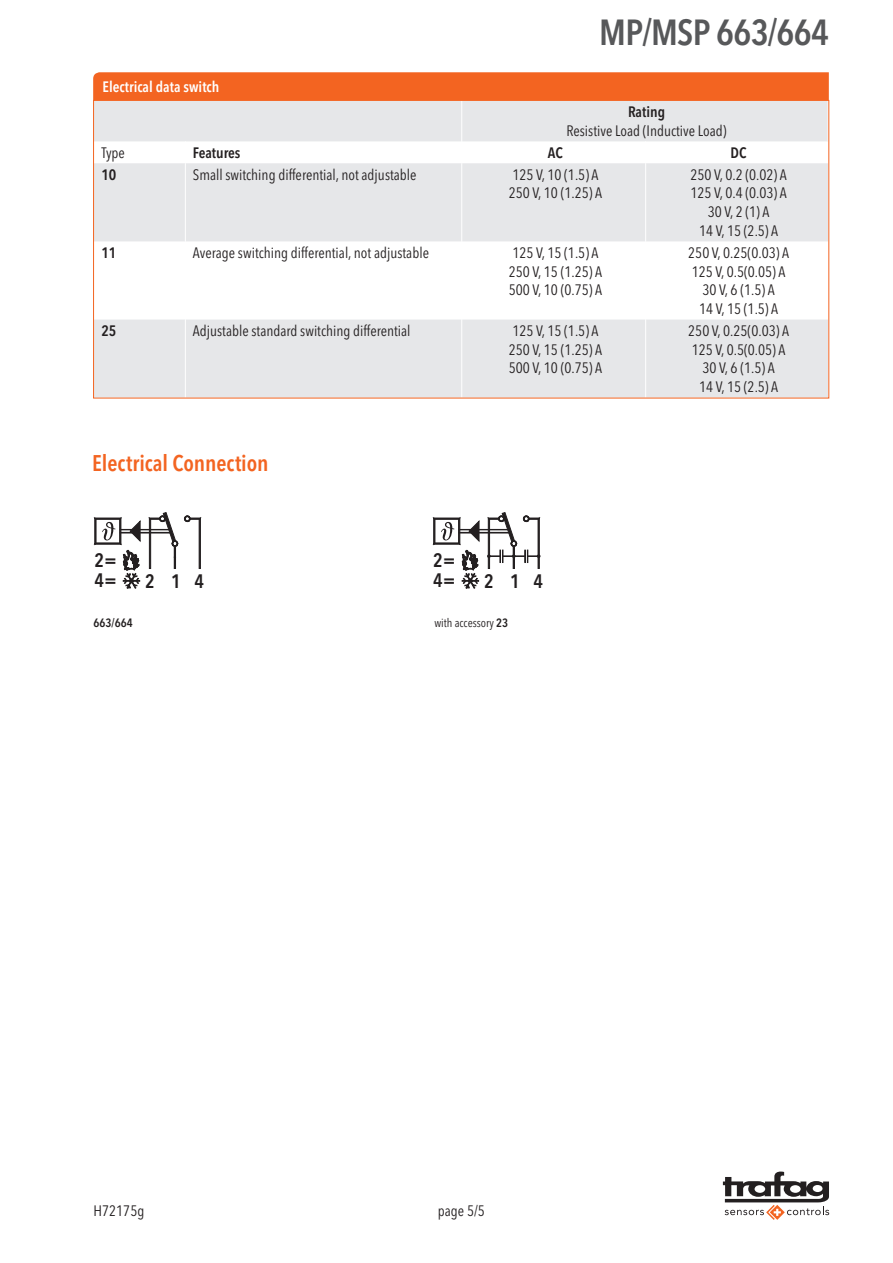
<style>
.page{position:relative;width:893px;height:1263px;background:#fff}
.page>*{position:absolute;margin:0;border:0;box-sizing:border-box;transform-origin:0 0}
.t1{font:600 condensed 36px "Avenir Next LT Pro";letter-spacing:-.02em;color:#57585a}
.t2{font:600 condensed 22.5px "Avenir Next LT Pro";letter-spacing:-.005em;color:#f36421}
.t3{font:600 condensed 19.35px/20.5px "Avenir Next LT Pro";letter-spacing:.775em;color:#231f20}
.t4{font:condensed 15px/18.8px "Avenir Next LT Pro";color:#231f20}
.t5{font:600 condensed 15px "Avenir Next LT Pro";color:#231f20}
.t6{font:600 condensed 15px "Avenir Next LT Pro";color:#fff}
.t7{font:condensed 12px "Avenir Next LT Pro";color:#231f20}
.t8{font:600 condensed 12px "Avenir Next LT Pro";color:#231f20}
.s1{font-weight:600}
</style>
<div class="page">
<svg style="left:723px;top:1171px;width:106px;height:49px"></svg>
<div style="left:93px;top:72px;width:736px;height:28px;background:#f36421"></div>
<svg style="left:95px;top:102px;width:732px;height:294px;fill:#e6e7e9"></svg>
<hr style="left:461px;top:101px;width:1px;height:40px;background:#fff">
<svg style="left:185px;top:141px;width:1px;height:22px"></svg>
<svg style="left:461px;top:141px;width:1px;height:22px"></svg>
<svg style="left:645px;top:141px;width:1px;height:22px"></svg>
<hr style="left:185px;top:163px;width:1px;height:78px;background:#fff">
<hr style="left:461px;top:163px;width:1px;height:78px;background:#fff">
<hr style="left:645px;top:163px;width:1px;height:78px;background:#fff">
<hr style="left:185px;top:241px;width:1px;height:79px;background:#fff">
<hr style="left:461px;top:241px;width:1px;height:79px;background:#fff">
<hr style="left:645px;top:241px;width:1px;height:79px;background:#fff">
<hr style="left:185px;top:320px;width:1px;height:78px;background:#fff">
<hr style="left:461px;top:320px;width:1px;height:78px;background:#fff">
<hr style="left:645px;top:320px;width:1px;height:78px;background:#fff">
<div style="left:120px;top:532px;width:51px;height:1px;border:1px solid #231f20"></div>
<div style="left:120px;top:529px;width:50px;height:1px;border:1px solid #231f20"></div>
<svg style="left:123px;top:551px;width:17px;height:37px"></svg>
<svg style="left:95px;top:518px;width:26px;height:26px"></svg>
<svg style="left:130px;top:521px;width:10px;height:20px"></svg>
<svg style="left:149px;top:512px;width:29px;height:56px"></svg>
<svg style="left:185px;top:516px;width:15px;height:52px"></svg>
<div style="left:459px;top:532px;width:51px;height:1px;border:1px solid #231f20"></div>
<div style="left:459px;top:529px;width:50px;height:1px;border:1px solid #231f20"></div>
<svg style="left:462px;top:551px;width:17px;height:37px"></svg>
<svg style="left:434px;top:518px;width:26px;height:26px"></svg>
<svg style="left:469px;top:521px;width:10px;height:20px"></svg>
<svg style="left:488px;top:512px;width:52px;height:56px"></svg>
<p class="t6" style="left:103px;top:78px;width:118px">Electrical data switch</p>
<h1 class="t1" style="left:599px;top:10px;width:231px">MP/MSP 663/664</h1>
<p class="t5" style="left:628px;top:103px;width:39px">Rating</p>
<p class="t4" style="left:566px;top:121px;width:162px">Resistive Load (I nductive Load)</p>
<p class="t4" style="left:101px;top:143px;width:25px">Type</p>
<p class="t5" style="left:193px;top:143px;width:49px">Features</p>
<p class="t5" style="left:548px;top:143px;width:16px">AC</p>
<p class="t5" style="left:730px;top:143px;width:17px">DC</p>
<p class="t5" style="left:101px;top:165px;width:16px">10</p>
<p class="t4" style="left:193px;top:165px;width:225px">Small switching differential, not adjustable</p>
<p class="t4" style="left:509px;top:165px;width:95px">125 V, 10 (1.5) A<br>250 V, 10 (1.25) A</p>
<p class="t4" style="left:690px;top:165px;width:98px;text-align:center">250 V, 0.2 (0.02) A<br>125 V, 0.4 (0.03) A<br>30 V, 2 (1) A<br>14 V, 15 (2.5) A</p>
<p class="t5" style="left:101px;top:243px;width:16px">11</p>
<p class="t4" style="left:193px;top:243px;width:238px">Average switching differential, not adjustable</p>
<p class="t4" style="left:509px;top:243px;width:95px">125 V, 15 (1.5) A<br>250 V, 15 (1.25) A<br>500 V, 10 (0.75) A</p>
<p class="t4" style="left:688px;top:243px;width:102px;text-align:center">250 V, 0.25(0.03) A<br>125 V, 0.5(0.05) A<br>30 V, 6 (1.5) A<br>14 V, 15 (1.5) A</p>
<p class="t5" style="left:101px;top:321px;width:16px">25</p>
<p class="t4" style="left:193px;top:321px;width:219px">Adjustable standard switching differential</p>
<p class="t4" style="left:509px;top:321px;width:95px">125 V, 15 (1.5) A<br>250 V, 15 (1.25) A<br>500 V, 10 (0.75) A</p>
<p class="t4" style="left:688px;top:321px;width:102px;text-align:center">250 V, 0.25(0.03) A<br>125 V, 0.5(0.05) A<br>30 V, 6 (1.5) A<br>14 V, 15 (2.5) A</p>
<h2 class="t2" style="left:92px;top:450px;width:178px">Electrical Connection</h2>
<p class="t3" style="left:94px;top:549px;width:24px">2=<br>4=</p>
<p class="t3" style="left:145px;top:570px;width:60px">214</p>
<p class="t3" style="left:433px;top:549px;width:24px">2=<br>4=</p>
<p class="t3" style="left:484px;top:570px;width:60px">214</p>
<p class="t8" style="left:94px;top:616px;width:41px">663/664</p>
<p class="t7" style="left:434px;top:616px;width:75px">with accessory <span class="s1">23</span></p>
<p class="t4" style="left:94px;top:1201px;width:52px">H72175g</p>
<p class="t4" style="left:438px;top:1201px;width:49px">page 5/5</p>
</div>
